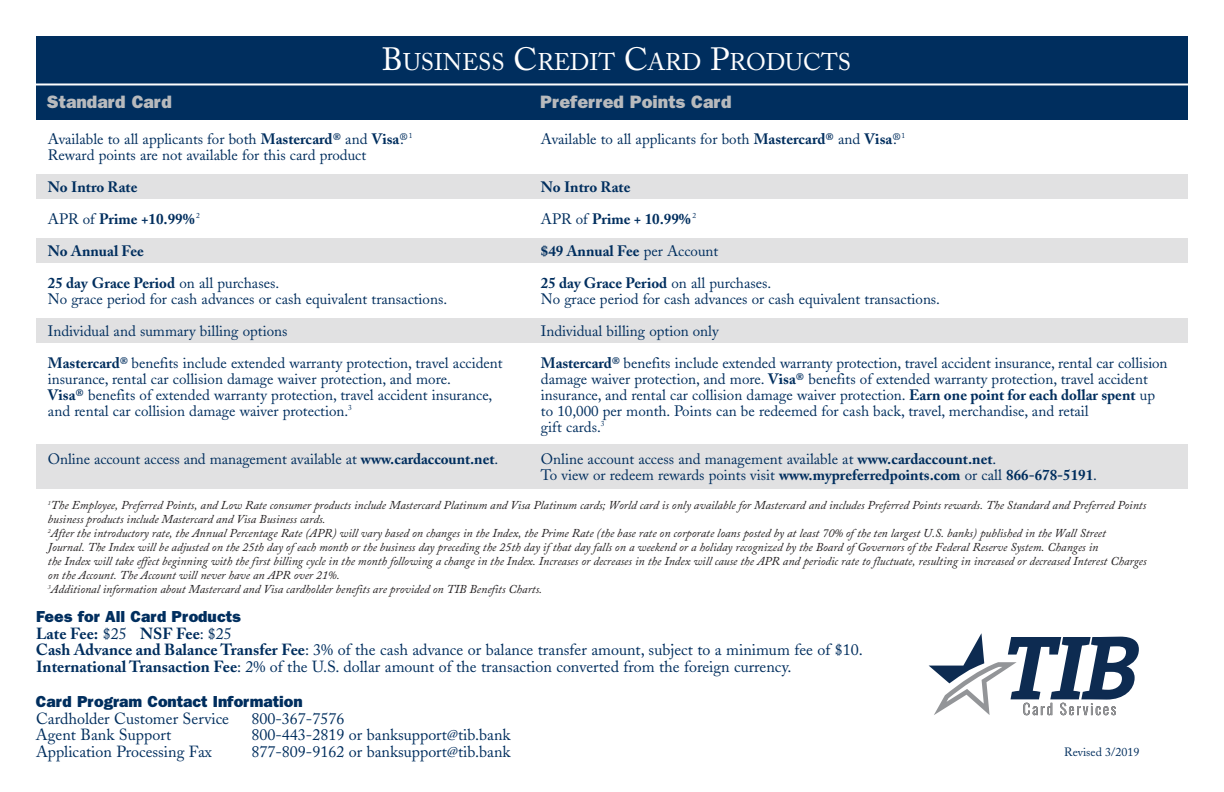
<style>
.page{position:relative;width:1224px;height:792px;background:#fff}
.page>*{position:absolute;margin:0;border:0;box-sizing:border-box;transform-origin:0 0}
.t1{font:24px "Adobe Caslon";color:#fff}
.t2{font:800 18px "Franklin Gothic";color:#b8babd}
.t3{font:16px/16.6px "Adobe Caslon";color:#002e5e}
.t4{font:800 16px "Franklin Gothic";color:#002e5e}
.t5{font:15px/16px "Adobe Caslon";color:#002e5e}
.t6{font:700 15px/32px "Adobe Caslon";color:#002e5e}
.t7{font:italic 12px/14px "Adobe Caslon Pro";color:#231f20}
.t8{font:12px "Adobe Caslon";color:#002e5e}
.s1{font-size:32px}
.s2{font-weight:700}
.s3{font-weight:400}
.s4{font-size:14px}
</style>
<div class="page">
<div style="left:36px;top:174px;width:1152px;height:24px;background:#e1e1e2"></div>
<div style="left:36px;top:238px;width:1152px;height:25px;background:#e1e1e2"></div>
<div style="left:36px;top:319px;width:1152px;height:24px;background:#e1e1e2"></div>
<div style="left:36px;top:444px;width:1152px;height:45px;background:#e1e1e2"></div>
<div style="left:36px;top:36px;width:1152px;height:84px;background:#002e5e"></div>
<hr style="left:32px;top:83px;width:1160px;height:2px;background:#fff">
<svg style="left:929px;top:633px;width:210px;height:82px"></svg>
<h1 class="t1" style="left:382px;top:53px;width:471px"><span class="s1">B</span>USINESS <span class="s1">C</span>REDIT <span class="s1">C</span>ARD <span class="s1">P</span>RODUCTS</h1>
<p class="t2" style="left:47px;top:92px;width:126px">Standard Card</p>
<p class="t2" style="left:540px;top:92px;width:193px">Preferred Points Card</p>
<p class="t5" style="left:48px;top:133px;width:366px">Available to all applicants for both <span class="s2">Mastercard®</span> and <span class="s2">Visa</span>®. <sup>1<br></sup>Reward points are not available for this card product</p>
<p class="t6" style="left:48px;top:172px;width:233px">No Intro Rate<br><span class="s3">APR of</span> Prime +10.99% <sup>2<br></sup>No Annual Fee<br>25 day Grace Period <span class="s3">on all purchases.</span></p>
<p class="t5" style="left:48px;top:285px;width:456px;line-height:32px">No grace period for cash advances or cash equivalent transactions.<br>Individual and summary billing options<br><span class="s2">Mastercard®</span> benefits include extended warranty protection, travel accident</p>
<p class="t5" style="left:48px;top:373px;width:446px">insurance, rental car collision damage waiver protection, and more.<br><span class="s2">Visa®</span> benefits of extended warranty protection, travel accident insurance, and rental car collision damage waiver protection.<sup>3</sup></p>
<p class="t5" style="left:48px;top:453px;width:452px">Online account access and management available at <span class="s2">www.cardaccount.net</span>.</p>
<p class="t5" style="left:541px;top:133px;width:366px">Available to all applicants for both <span class="s2">Mastercard®</span> and <span class="s2">Visa</span>®. <sup>1</sup></p>
<p class="t6" style="left:541px;top:172px;width:232px">No Intro Rate<br><span class="s3">APR of</span> Prime + 10.99% <sup>2<br></sup>$49 Annual Fee <span class="s3">per Account<br></span>25 day Grace Period <span class="s3">on all purchases.</span></p>
<p class="t5" style="left:541px;top:285px;width:628px;line-height:32px">No grace period for cash advances or cash equivalent transactions.<br>Individual billing option only<br><span class="s2">Mastercard®</span> benefits include extended warranty protection, travel accident insurance, rental car collision</p>
<p class="t5" style="left:541px;top:373px;width:616px">damage waiver protection, and more. <span class="s2">Visa®</span> benefits of extended warranty protection, travel accident insurance, and rental car collision damage waiver protection. <span class="s2">Earn one point for each dollar spent</span> up to 10,000 per month. Points can be redeemed for cash back, travel, merchandise, and retail<br>gift cards.<sup>3</sup></p>
<p class="t5" style="left:541px;top:453px;width:558px">Online account access and management available at <span class="s2">www.cardaccount.net</span>.<br>To view or redeem rewards points visit <span class="s2">www.mypreferredpoints.com</span> or call <span class="s2">866-678-5191</span>.</p>
<p class="t7" style="left:48px;top:500px;width:1100px"><sup>1</sup>The Employee, Preferred Points, and Low Rate consumer products include Mastercard Platinum and Visa Platinum cards; World card is only available for Mastercard and includes Preferred Points rewards. The Standard and Preferred Points business products include Mastercard and Visa Business cards.<br><sup>2</sup>After the introductory rate, the Annual Percentage Rate (APR) will vary based on changes in the Index, the Prime Rate (the base rate on corporate loans posted by at least 70% of the ten largest U.S. banks) published in the Wall Street<br>Journal. The Index will be adjusted on the 25th day of each month or the business day preceding the 25th day if that day falls on a weekend or a holiday recognized by the Board of Governors of the Federal Reserve System. Changes in<br>the Index will take effect beginning with the first billing cycle in the month following a change in the Index. Increases or decreases in the Index will cause the APR and periodic rate to fluctuate, resulting in increased or decreased Interest Charges on the Account. The Account will never have an APR over 21%.<br><sup>3</sup>Additional information about Mastercard and Visa cardholder benefits are provided on TIB Benefits Charts.</p>
<p class="t4" style="left:36px;top:607px;width:206px">Fees for All Card Products</p>
<p class="t3" style="left:36px;top:627px;width:829px"><span class="s2">Late Fee:</span> $25 <span class="s2">NSF Fee</span>: $25<br><span class="s2">Cash Advance and Balance Transfer Fee</span>: 3% of the cash advance or balance transfer amount, subject to a minimum fee of $10.<br><span class="s2">International Transaction Fee</span>: 2% of the U.S. dollar amount of the transaction converted from the foreign currency.</p>
<p class="t4" style="left:36px;top:692px;width:268px">Card Program Contact Information</p>
<p class="t3" style="left:36px;top:712px;width:195px">Cardholder Customer Service</p>
<p class="t3" style="left:251px;top:712px;width:94px">800-367-7576</p>
<p class="t3" style="left:36px;top:728px;width:137px">Agent Bank Support</p>
<p class="t3" style="left:251px;top:728px;width:261px">800-443-2819 or banksupport<span class="s4">@</span>tib.bank</p>
<p class="t3" style="left:36px;top:745px;width:177px">Application Processing Fax</p>
<p class="t3" style="left:251px;top:745px;width:261px">877-809-9162 or banksupport<span class="s4">@</span>tib.bank</p>
<p class="t8" style="left:1064px;top:748px;width:77px">Revised 3/2019</p>
</div>
